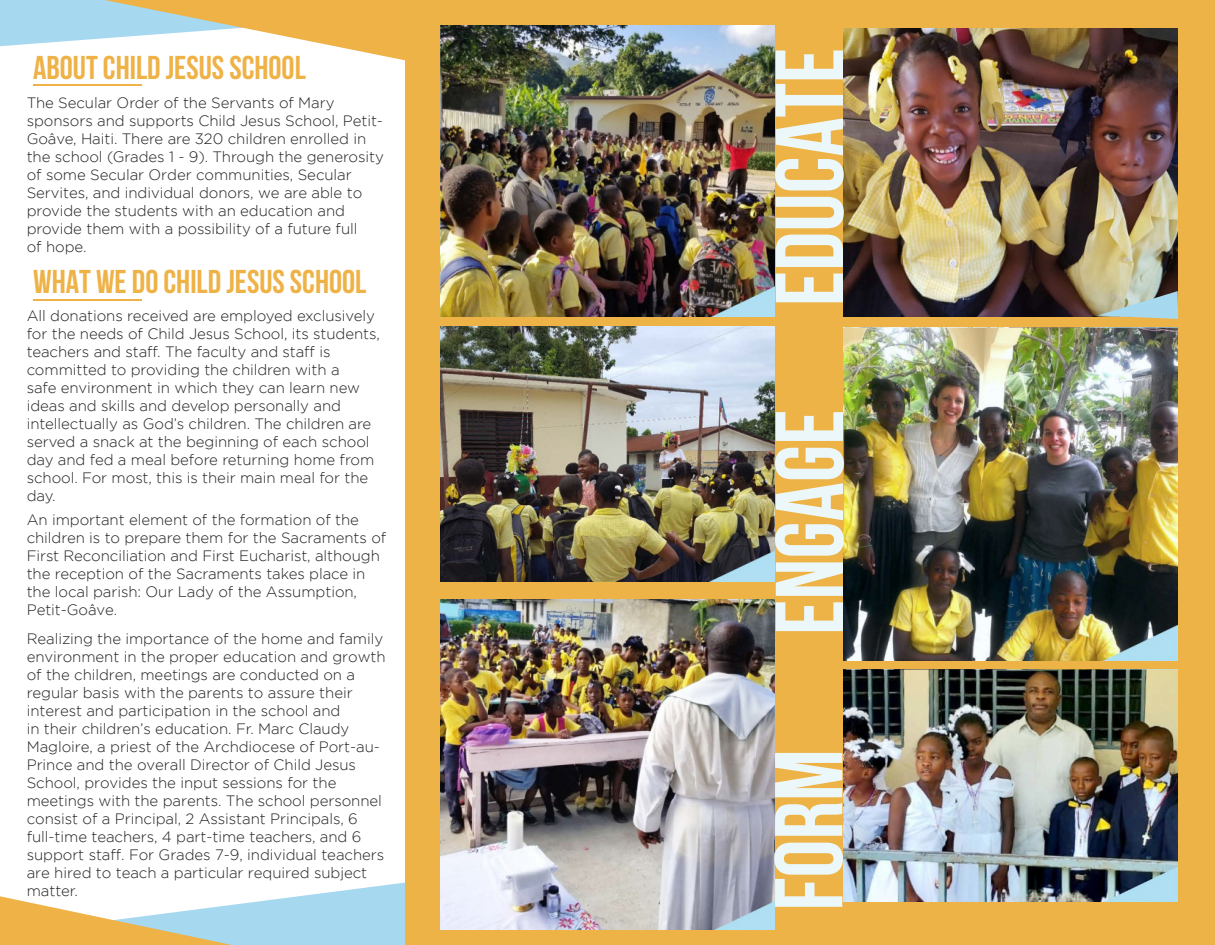
<style>
.page{position:relative;width:1215px;height:945px;background:#fff}
.page>*{position:absolute;margin:0;border:0;box-sizing:border-box;transform-origin:0 0}
.t1{font:700 96px "Bebas Neue";color:#ebf7f9}
.t2{font:700 33px "Bebas Neue";color:#eeb247}
.t3{font:300 15px/18px "Gotham";letter-spacing:-.005em;color:#231f20}
</style>
<div class="page">
<hr style="left:33px;top:84px;width:109px;height:1px;background:#eeb247">
<hr style="left:33px;top:300px;width:109px;height:1px;background:#eeb247">
<svg style="left:0;top:0;width:405px;height:60px"></svg>
<svg style="left:0;top:883px;width:405px;height:62px"></svg>
<div style="left:405px;top:0;width:810px;height:945px;background:#eeb347"></div>
<img style="left:440px;top:26px;width:335px;height:290px">
<img style="left:440px;top:327px;width:335px;height:255px">
<img style="left:440px;top:600px;width:335px;height:330px">
<img style="left:844px;top:28px;width:334px;height:288px">
<img style="left:844px;top:328px;width:334px;height:332px">
<img style="left:844px;top:669px;width:334px;height:232px">
<svg style="left:1097px;top:291px;width:81px;height:28px;background:#afc5c0"></svg>
<p class="t2" style="left:33px;top:49px;width:274px">ABOUT CHILD JESUS SCHOOL</p>
<p class="t3" style="left:27px;top:93px;width:359px">The Secular Order of the Servants of Mary sponsors and supports Child Jesus School, Petit-Goâve, Haiti. There are 320 children enrolled in the school (Grades 1 - 9). Through the generosity of some Secular Order communities, Secular Servites, and individual donors, we are able to provide the students with an education and provide them with a possibility of a future full<br>of hope.</p>
<p class="t2" style="left:33px;top:264px;width:335px">WHAT WE DO CHILD JESUS SCHOOL</p>
<p class="t3" style="left:27px;top:307px;width:355px">All donations received are employed exclusively for the needs of Child Jesus School, its students, teachers and staff. The faculty and staff is committed to providing the children with a<br>safe environment in which they can learn new ideas and skills and develop personally and intellectually as God’s children. The children are served a snack at the beginning of each school day and fed a meal before returning home from school. For most, this is their main meal for the day.</p>
<p class="t3" style="left:27px;top:511px;width:361px">An important element of the formation of the children is to prepare them for the Sacraments of First Reconciliation and First Eucharist, although the reception of the Sacraments takes place in the local parish: Our Lady of the Assumption, Petit-Goâve.</p>
<p class="t3" style="left:27px;top:629px;width:360px">Realizing the importance of the home and family environment in the proper education and growth of the children, meetings are conducted on a regular basis with the parents to assure their interest and participation in the school and<br>in their children’s education. Fr. Marc Claudy Magloire, a priest of the Archdiocese of Port-au-Prince and the overall Director of Child Jesus School, provides the input sessions for the meetings with the parents. The school personnel consist of a Principal, 2 Assistant Principals, 6 full-time teachers, 4 part-time teachers, and 6 support staff. For Grades 7-9, individual teachers are hired to teach a particular required subject matter.</p>
<p class="t1" style="left:757px;top:306px;width:260px;rotate:-90deg">EDUCATE</p>
<p class="t1" style="left:757px;top:635px;width:227px;rotate:-90deg">ENGAGE</p>
<p class="t1" style="left:756px;top:911px;width:163px;rotate:-90deg">FORM</p>
</div>
